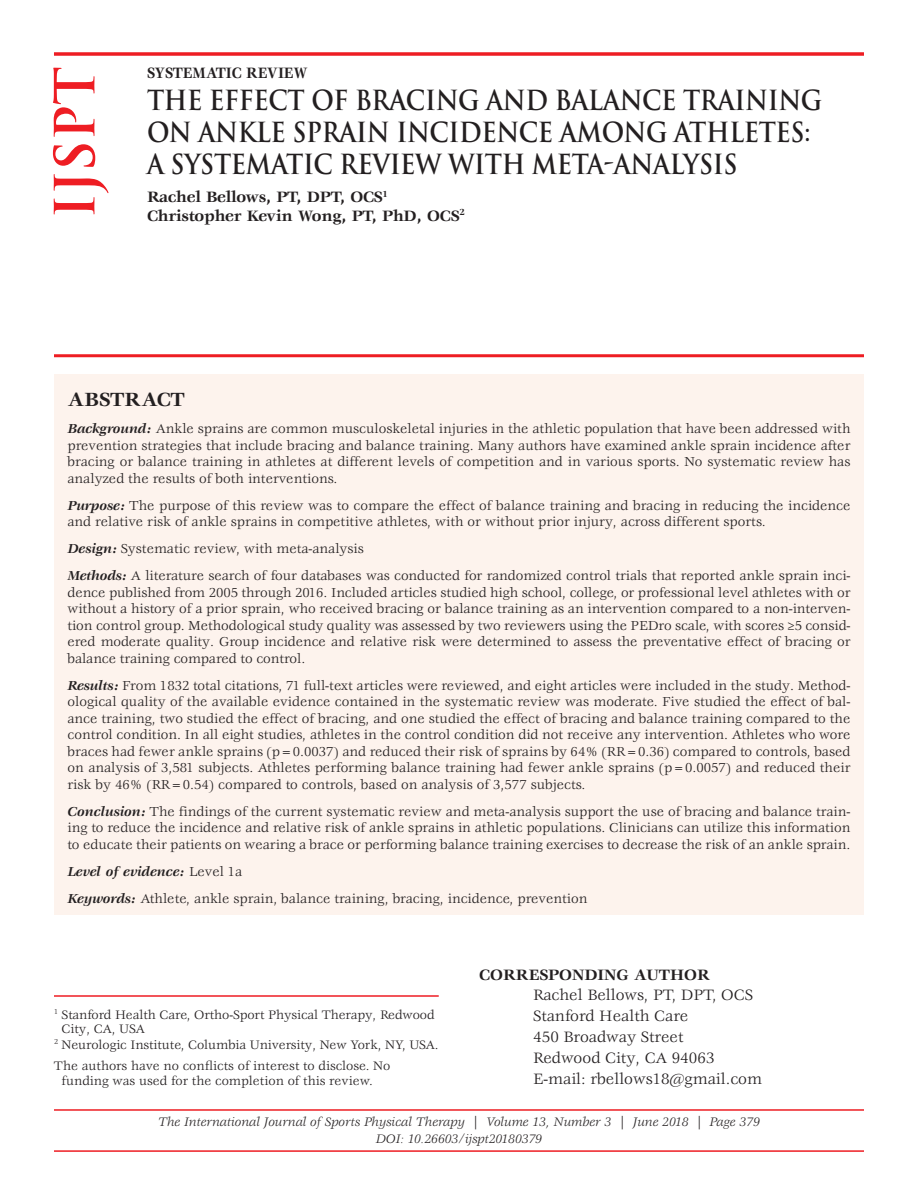
<style>
.page{position:relative;width:918px;height:1188px;background:#fff}
.page>*{position:absolute;margin:0;border:0;box-sizing:border-box;transform-origin:0 0}
.t1{font:700 54px "Trajan Pro";color:#ee1d23}
.t2{font:700 27px/32.2px "Trajan Pro";letter-spacing:-.015em;color:#231f20;scale:.9 1}
.t3{font:700 21px "Veljovic Std";color:#231f20}
.t4{font:16.5px/21px "Veljovic Std";color:#231f20}
.t5{font:700 16.5px/18.8px "Veljovic Std";letter-spacing:-.01em;color:#231f20}
.t6{font:700 16.5px "Veljovic Std";letter-spacing:-.01em;color:#231f20;scale:.9 1}
.t7{font:14.25px/16.5px "Veljovic Std";color:#231f20;text-align:justify}
.t8{font:13.5px/15px "Veljovic Std";letter-spacing:-.005em;color:#231f20}
.t9{font:italic 13.5px/16.5px "Veljovic Std";color:#231f20;text-align:center}
.s1{font-weight:700;font-style:italic}
</style>
<div class="page">
<div style="left:54px;top:374px;width:810px;height:541px;background:#fdf3ed"></div>
<svg style="left:54px;top:52px;width:810px;height:4px;background:#ef383e"></svg>
<hr style="left:54px;top:995px;width:385px;height:2px;background:#ee1d23">
<hr style="left:54px;top:354px;width:810px;height:3px;background:#ee1d23">
<hr style="left:54px;top:1109px;width:810px;height:2px;background:#ee1d23">
<hr style="left:54px;top:1150px;width:810px;height:2px;background:#ee1d23">
<h1 class="t1" style="left:44px;top:219px;width:154px;rotate:-90deg">IJSPT</h1>
<p class="t6" style="left:147px;top:66px;width:180px">SYSTEMATIC REVIEW</p>
<h2 class="t2" style="left:147px;top:84px;width:752px">THE EFFECT OF BRACING AND BALANCE TRAINING<br>ON ANKLE SPRAIN INCIDENCE AMONG ATHLETES:<br>A SYSTEMATIC REVIEW WITH META-ANALYSIS</h2>
<p class="t5" style="left:147px;top:188px;width:320px">Rachel Bellows, PT, DPT, OCS<sup>1<br></sup>Christopher Kevin Wong, PT, PhD, OCS<sup>2</sup></p>
<h3 class="t3" style="left:68px;top:391px;width:119px">ABSTRACT</h3>
<p class="t7" style="left:68px;top:421px;width:785px"><span class="s1">Background:</span> Ankle sprains are common musculoskeletal injuries in the athletic population that have been addressed with prevention strategies that include bracing and balance training. Many authors have examined ankle sprain incidence after bracing or balance training in athletes at different levels of competition and in various sports. No systematic review has analyzed the results of both interventions.</p>
<p class="t7" style="left:68px;top:498px;width:784px"><span class="s1">Purpose:</span> The purpose of this review was to compare the effect of balance training and bracing in reducing the incidence and relative risk of ankle sprains in competitive athletes, with or without prior injury, across different sports.</p>
<p class="t7" style="left:68px;top:536px;width:785px;line-height:27px"><span class="s1">Design:</span> Systematic review, with meta-analysis<br><span class="s1">Methods:</span> A literature search of four databases was conducted for randomized control trials that reported ankle sprain inci-</p>
<p class="t7" style="left:68px;top:585px;width:785px">dence published from 2005 through 2016. Included articles studied high school, college, or professional level athletes with or without a history of a prior sprain, who received bracing or balance training as an intervention compared to a non-interven&shy;tion control group. Methodological study quality was assessed by two reviewers using the PEDro scale, with scores ≥5 consid&shy;ered moderate quality. Group incidence and relative risk were determined to assess the preventative effect of bracing or balance training compared to control.</p>
<p class="t7" style="left:68px;top:678px;width:785px"><span class="s1">Results:</span> From 1832 total citations, 71 full-text articles were reviewed, and eight articles were included in the study. Method&shy;ological quality of the available evidence contained in the systematic review was moderate. Five studied the effect of bal&shy;ance training, two studied the effect of bracing, and one studied the effect of bracing and balance training compared to the control condition. In all eight studies, athletes in the control condition did not receive any intervention. Athletes who wore braces had fewer ankle sprains (p=0.0037) and reduced their risk of sprains by 64% (RR=0.36) compared to controls, based on analysis of 3,581 subjects. Athletes performing balance training had fewer ankle sprains (p=0.0057) and reduced their risk by 46% (RR=0.54) compared to controls, based on analysis of 3,577 subjects.</p>
<p class="t7" style="left:68px;top:804px;width:785px"><span class="s1">Conclusion:</span> The findings of the current systematic review and meta-analysis support the use of bracing and balance train&shy;ing to reduce the incidence and relative risk of ankle sprains in athletic populations. Clinicians can utilize this information to educate their patients on wearing a brace or performing balance training exercises to decrease the risk of an ankle sprain.</p>
<p class="t7" style="left:68px;top:859px;width:521px;line-height:27px"><span class="s1">Level of evidence:</span> Level 1a<br><span class="s1">Keywords:</span> Athlete, ankle sprain, balance training, bracing, incidence, prevention</p>
<p class="t5" style="left:479px;top:966px;width:232px">CORRESPONDING AUTHOR</p>
<p class="t4" style="left:533px;top:986px;width:230px">Rachel Bellows, PT, DPT, OCS<br>Stanford Health Care<br>450 Broadway Street<br>Redwood City, CA 94063<br>E-mail: rbellows18@gmail.com</p>
<p class="t9" style="left:158px;top:1115px;width:603px">The International Journal of Sports Physical Therapy | Volume 13, Number 3 | June 2018 | Page 379<br>DOI: 10.26603/ijspt20180379</p>
<p class="t8" style="left:54px;top:1008px;width:382px"><sup>1</sup> Stanford Health Care, Ortho-Sport Physical Therapy, Redwood</p>
<p class="t8" style="left:62px;top:1023px;width:85px">City, CA, USA</p>
<p class="t8" style="left:54px;top:1038px;width:386px"><sup>2</sup> Neurologic Institute, Columbia University, New York, NY, USA.</p>
<p class="t8" style="left:62px;top:1059px;width:330px;text-indent:-8px">The authors have no conflicts of interest to disclose. No funding was used for the completion of this review.</p>
</div>
